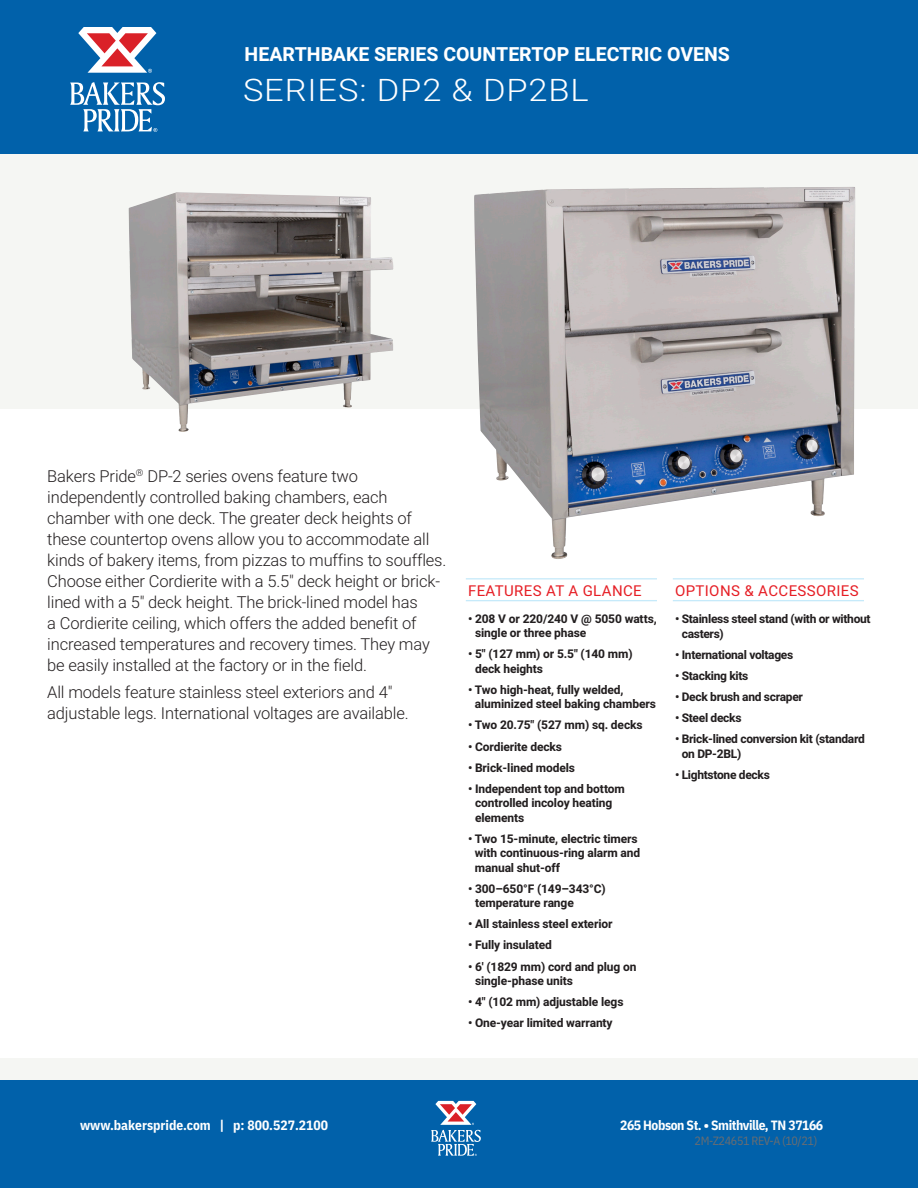
<style>
.page{position:relative;width:918px;height:1188px;background:#fff}
.page>*{position:absolute;margin:0;border:0;box-sizing:border-box;transform-origin:0 0}
.Model_Number{font:300 31.05px "Heebo";letter-spacing:.025em;color:#fff;scale:1.11 1}
.Product_Name{font:700 19.5px "Heebo";color:#fff}
.Body_copy{font:300 16.5px/21px "Heebo";letter-spacing:-.01em;color:#231f20}
.Sub_Head_With_Lines{font:15px "Heebo";letter-spacing:.025em;color:#e61e25}
.t1{font:700 13.5px "IBM Plex Sans Cond";color:#fff}
.t2{font:700 13.5px "IBM Plex Sans Cond";letter-spacing:-.03em;color:#fff}
.Feature_Copy_Bold{font:700 12px/14.4px "Heebo";letter-spacing:-.01em;color:#231f20}
.t3{font:12px "IBM Plex Sans Cond";letter-spacing:-.03em;color:#6c6d70}
</style>
<div class="page">
<div style="left:0;top:149px;width:918px;height:259px;background:#f5f6f3"></div>
<div style="left:0;top:0;width:918px;height:153px;background:#0161aa"></div>
<svg style="left:78px;top:27px;width:78px;height:46px"></svg>
<svg style="left:70px;top:82px;width:95px;height:49px"></svg>
<div style="left:0;top:1058px;width:918px;height:76px;background:#f5f6f3"></div>
<div style="left:0;top:1080px;width:918px;height:108px;background:#0161aa"></div>
<svg style="left:431px;top:1101px;width:50px;height:55px"></svg>
<hr style="left:466px;top:578px;width:191px;height:1px;background:#c6eafa">
<hr style="left:466px;top:600px;width:191px;height:1px;background:#c6eafa">
<hr style="left:673px;top:578px;width:191px;height:1px;background:#c6eafa">
<hr style="left:673px;top:600px;width:191px;height:1px;background:#c6eafa">
<img style="left:474px;top:187px;width:381px;height:372px">
<img style="left:129px;top:192px;width:264px;height:240px">
<p class="Product_Name" style="left:245px;top:40px;width:487px">HEARTHBAKE SERIES COUNTERTOP ELECTRIC OVENS</p>
<p class="Model_Number" style="left:243px;top:69px;width:313px">SERIES: DP2 &amp; DP2BL</p>
<p class="Body_copy" style="left:47px;top:465px;width:401px">Bakers Pride<sup>®</sup> DP-2 series ovens feature two independently controlled baking chambers, each chamber with one deck. The greater deck heights of these countertop ovens allow you to accommodate all kinds of bakery items, from pizzas to muffins to souffles.<br>Choose either Cordierite with a 5.5" deck height or brick&shy;lined with a 5" deck height. The brick-lined model has<br>a Cordierite ceiling, which offers the added benefit of increased temperatures and recovery times. They may be easily installed at the factory or in the field.</p>
<p class="Body_copy" style="left:47px;top:682px;width:363px">All models feature stainless steel exteriors and 4" adjustable legs. International voltages are available.</p>
<p class="Sub_Head_With_Lines" style="left:468px;top:580px;width:175px">FEATURES AT A GLANCE</p>
<p class="Feature_Copy_Bold" style="left:475px;top:612px;width:183px;text-indent:-7px">• 208 V or 220/240 V @ 5050 watts, single or three phase</p>
<p class="Feature_Copy_Bold" style="left:475px;top:647px;width:159px;text-indent:-7px">• 5" (127 mm) or 5.5" (140 mm) deck heights</p>
<p class="Feature_Copy_Bold" style="left:475px;top:683px;width:183px;text-indent:-7px">• Two high-heat, fully welded, aluminized steel baking chambers</p>
<p class="Feature_Copy_Bold" style="left:468px;top:718px;width:176px">• Two 20.75" (527 mm) sq. decks</p>
<p class="Feature_Copy_Bold" style="left:468px;top:739px;width:96px">• Cordierite decks</p>
<p class="Feature_Copy_Bold" style="left:468px;top:761px;width:109px">• Brick-lined models</p>
<p class="Feature_Copy_Bold" style="left:475px;top:782px;width:151px;text-indent:-7px">• Independent top and bottom controlled incoloy heating elements</p>
<p class="Feature_Copy_Bold" style="left:475px;top:832px;width:167px;text-indent:-7px">• Two 15-minute, electric timers with continuous-ring alarm and manual shut-off</p>
<p class="Feature_Copy_Bold" style="left:475px;top:882px;width:132px;text-indent:-7px">• 300–650°F (149–343°C) temperature range</p>
<p class="Feature_Copy_Bold" style="left:468px;top:917px;width:146px">• All stainless steel exterior</p>
<p class="Feature_Copy_Bold" style="left:468px;top:938px;width:85px">• Fully insulated</p>
<p class="Feature_Copy_Bold" style="left:475px;top:959px;width:163px;text-indent:-7px">• 6' (1829 mm) cord and plug on single-phase units</p>
<p class="Feature_Copy_Bold" style="left:468px;top:995px;width:157px">• 4" (102 mm) adjustable legs</p>
<p class="Feature_Copy_Bold" style="left:468px;top:1016px;width:146px">• One-year limited warranty</p>
<p class="Sub_Head_With_Lines" style="left:675px;top:580px;width:185px">OPTIONS &amp; ACCESSORIES</p>
<p class="Feature_Copy_Bold" style="left:682px;top:612px;width:190px;text-indent:-7px">• Stainless steel stand (with or without casters)</p>
<p class="Feature_Copy_Bold" style="left:675px;top:648px;width:120px">• International voltages</p>
<p class="Feature_Copy_Bold" style="left:675px;top:669px;width:75px">• Stacking kits</p>
<p class="Feature_Copy_Bold" style="left:675px;top:690px;width:130px">• Deck brush and scraper</p>
<p class="Feature_Copy_Bold" style="left:675px;top:711px;width:68px">• Steel decks</p>
<p class="Feature_Copy_Bold" style="left:682px;top:732px;width:185px;text-indent:-7px">• Brick-lined conversion kit (standard on DP-2BL)</p>
<p class="Feature_Copy_Bold" style="left:675px;top:768px;width:96px">• Lightstone decks</p>
<p class="t1" style="left:80px;top:1115px;width:249px">www.bakerspride.com | p: 800.527.2100</p>
<p class="t2" style="left:620px;top:1115px;width:205px">265 Hobson St. • Smithville, TN 37166</p>
<p class="t3" style="left:695px;top:1131px;width:124px">2M-Z24651 REV-A (10/21)</p>
</div>
